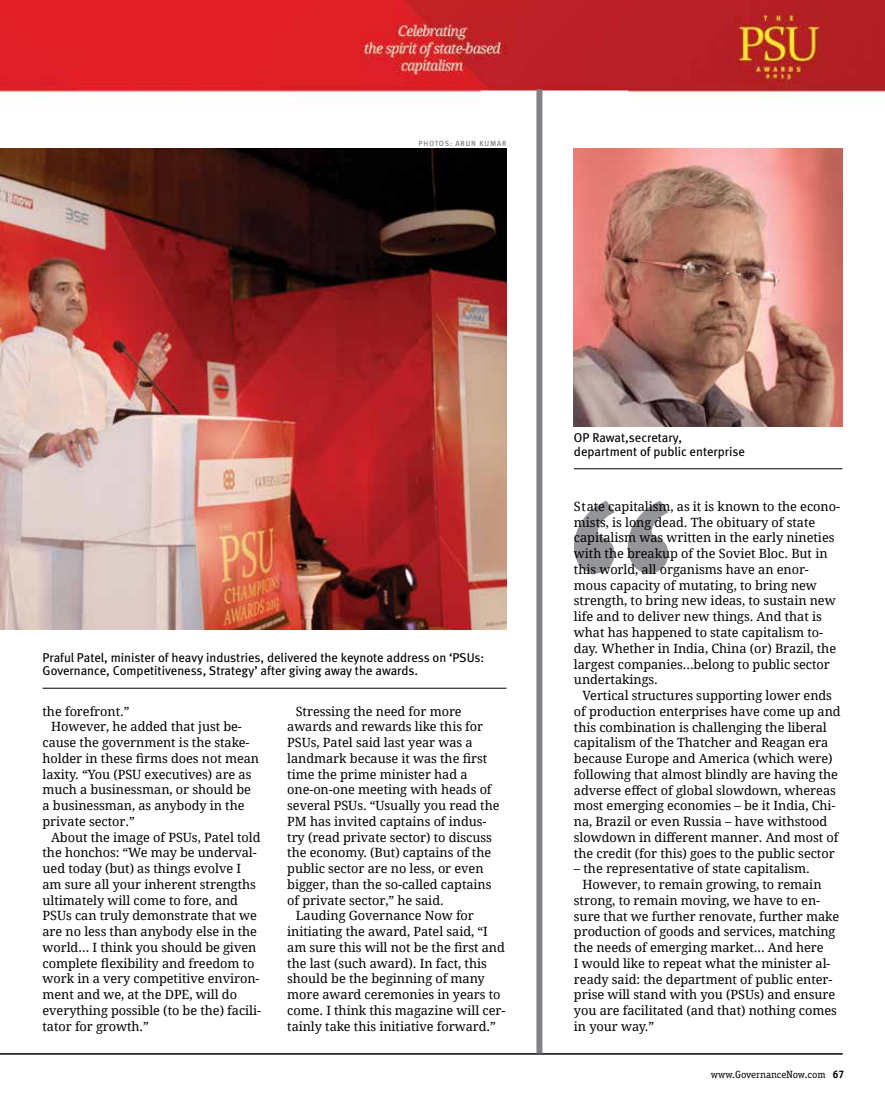
<style>
.page{position:relative;width:885px;height:1106px;background:#fff}
.page>*{position:absolute;margin:0;border:0;box-sizing:border-box;transform-origin:0 0}
.t1{font:12.75px/15.8px "Droid Serif Pro";letter-spacing:-.005em;color:#000}
.t2{font:12.75px/13.5px "Meta";color:#000}
.t3{font:10.5px "Officina Serif Std";color:#000}
.t4{font:7.5px "Meta Book Caps";letter-spacing:.1em;color:#6d6e71}
.s1{font-weight:700;font-size:10.8px}
</style>
<div class="page">
<svg style="left:574px;top:500px;width:94px;height:73px"></svg>
<hr style="left:0;top:1053px;width:842px;height:1px;background:#000">
<img style="left:0;top:0;width:884px;height:110px">
<div style="left:536px;top:89px;width:6px;height:964px;background:#808285"></div>
<img style="left:0;top:148px;width:506px;height:481px">
<img style="left:574px;top:148px;width:268px;height:279px">
<hr style="left:574px;top:468px;width:268px;height:1px;background:#000">
<hr style="left:43px;top:688px;width:463px;height:1px;background:#000">
<p class="t4" style="left:418px;top:139px;width:89px">PHOTOS: ARUN KUMAR</p>
<p class="t2" style="left:43px;top:650px;width:443px">Praful Patel, minister of heavy industries, delivered the keynote address on ‘PSUs:<br>Governance, Competitiveness, Strategy’ after giving away the awards.</p>
<p class="t1" style="left:43px;top:703px;width:88px">the forefront.”</p>
<p class="t1" style="left:51px;top:718px;width:192px">However, he added that just be-</p>
<p class="t1" style="left:43px;top:734px;width:208px">cause the government is the stake-</p>
<p class="t1" style="left:43px;top:750px;width:218px">holder in these firms does not mean</p>
<p class="t1" style="left:43px;top:766px;width:210px">laxity. “You (PSU executives) are as</p>
<p class="t1" style="left:43px;top:781px;width:210px">much a businessman, or should be</p>
<p class="t1" style="left:43px;top:797px;width:203px">a businessman, as anybody in the</p>
<p class="t1" style="left:43px;top:813px;width:94px">private sector.”</p>
<p class="t1" style="left:51px;top:829px;width:211px">About the image of PSUs, Patel told</p>
<p class="t1" style="left:43px;top:844px;width:216px">the honchos: “We may be underval-</p>
<p class="t1" style="left:43px;top:860px;width:200px">ued today (but) as things evolve I</p>
<p class="t1" style="left:43px;top:876px;width:215px">am sure all your inherent strengths</p>
<p class="t1" style="left:43px;top:892px;width:197px">ultimately will come to fore, and</p>
<p class="t1" style="left:43px;top:907px;width:216px">PSUs can truly demonstrate that we</p>
<p class="t1" style="left:43px;top:923px;width:216px">are no less than anybody else in the</p>
<p class="t1" style="left:43px;top:939px;width:215px">world… I think you should be given</p>
<p class="t1" style="left:43px;top:955px;width:213px">complete flexibility and freedom to</p>
<p class="t1" style="left:43px;top:970px;width:218px">work in a very competitive environ-</p>
<p class="t1" style="left:43px;top:986px;width:196px">ment and we, at the DPE, will do</p>
<p class="t1" style="left:43px;top:1002px;width:220px">everything possible (to be the) facili-</p>
<p class="t1" style="left:43px;top:1018px;width:108px">tator for growth.”</p>
<p class="t1" style="left:296px;top:703px;width:167px">Stressing the need for more</p>
<p class="t1" style="left:287px;top:718px;width:197px">awards and rewards like this for</p>
<p class="t1" style="left:287px;top:734px;width:187px">PSUs, Patel said last year was a</p>
<p class="t1" style="left:287px;top:750px;width:201px">landmark because it was the first</p>
<p class="t1" style="left:287px;top:766px;width:182px">time the prime minister had a</p>
<p class="t1" style="left:287px;top:781px;width:206px">one-on-one meeting with heads of</p>
<p class="t1" style="left:287px;top:797px;width:214px">several PSUs. “Usually you read the</p>
<p class="t1" style="left:287px;top:813px;width:201px">PM has invited captains of indus-</p>
<p class="t1" style="left:287px;top:828px;width:206px">try (read private sector) to discuss</p>
<p class="t1" style="left:287px;top:844px;width:205px">the economy. (But) captains of the</p>
<p class="t1" style="left:287px;top:860px;width:198px">public sector are no less, or even</p>
<p class="t1" style="left:287px;top:876px;width:206px">bigger, than the so-called captains</p>
<p class="t1" style="left:287px;top:891px;width:158px">of private sector,” he said.</p>
<p class="t1" style="left:296px;top:907px;width:180px">Lauding Governance Now for</p>
<p class="t1" style="left:287px;top:923px;width:202px">initiating the award, Patel said, “I</p>
<p class="t1" style="left:287px;top:939px;width:219px">am sure this will not be the first and</p>
<p class="t1" style="left:287px;top:954px;width:201px">the last (such award). In fact, this</p>
<p class="t1" style="left:287px;top:970px;width:199px">should be the beginning of many</p>
<p class="t1" style="left:287px;top:986px;width:215px">more award ceremonies in years to</p>
<p class="t1" style="left:287px;top:1002px;width:220px">come. I think this magazine will cer-</p>
<p class="t1" style="left:287px;top:1017px;width:210px">tainly take this initiative forward.”</p>
<p class="t2" style="left:574px;top:431px;width:172px">OP Rawat,secretary, department of public enterprise</p>
<p class="t1" style="left:574px;top:498px;width:267px">State capitalism, as it is known to the econo&shy;mists, is long dead. The obituary of state capitalism was written in the early nineties with the breakup of the Soviet Bloc. But in this world, all organisms have an enor&shy;mous capacity of mutating, to bring new strength, to bring new ideas, to sustain new life and to deliver new things. And that is what has happened to state capitalism to&shy;day. Whether in India, China (or) Brazil, the largest companies...belong to public sector undertakings.</p>
<p class="t1" style="left:574px;top:687px;width:268px;text-indent:9px">Vertical structures supporting lower ends of production enterprises have come up and this combination is challenging the liberal capitalism of the Thatcher and Reagan era because Europe and America (which were) following that almost blindly are having the adverse effect of global slowdown, whereas most emerging economies – be it India, Chi&shy;na, Brazil or even Russia – have withstood slowdown in different manner. And most of the credit (for this) goes to the public sector</p>
<p class="t1" style="left:574px;top:860px;width:237px">– the representative of state capitalism.</p>
<p class="t1" style="left:582px;top:876px;width:240px">However, to remain growing, to remain</p>
<p class="t1" style="left:574px;top:892px;width:248px">strong, to remain moving, we have to en-</p>
<p class="t1" style="left:574px;top:907px;width:267px">sure that we further renovate, further make</p>
<p class="t1" style="left:574px;top:923px;width:263px">production of goods and services, matching</p>
<p class="t1" style="left:574px;top:939px;width:251px">the needs of emerging market... And here</p>
<p class="t1" style="left:574px;top:955px;width:258px">I would like to repeat what the minister al-</p>
<p class="t1" style="left:574px;top:970px;width:260px">ready said: the department of public enter-</p>
<p class="t1" style="left:574px;top:986px;width:263px">prise will stand with you (PSUs) and ensure</p>
<p class="t1" style="left:574px;top:1002px;width:264px">you are facilitated (and that) nothing comes</p>
<p class="t1" style="left:574px;top:1018px;width:82px">in your way.”</p>
<p class="t3" style="left:710px;top:1068px;width:135px">www.GovernanceNow.com <span class="s1">67</span></p>
</div>
